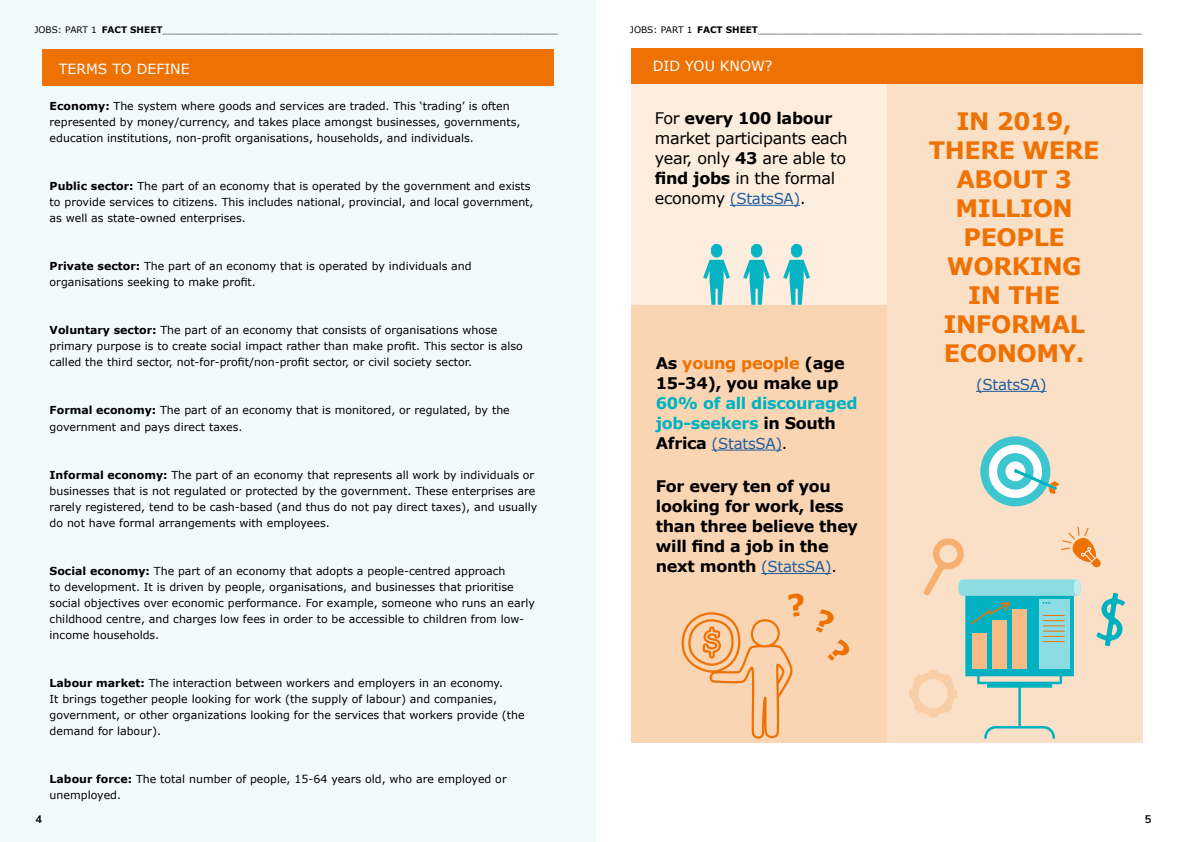
<style>
.page{position:relative;width:1191px;height:842px;background:#fff}
.page>*{position:absolute;margin:0;border:0;box-sizing:border-box;transform-origin:0 0}
.t1{font:700 24px/29px "Verdana";letter-spacing:-.02em;color:#ee7203;text-align:center}
.t2{font:700 16px/20px "Verdana";letter-spacing:-.02em;color:#000}
.t3{font:16px/20px "Verdana";letter-spacing:-.02em;color:#000}
.t4{font:700 16px/20px "Verdana";letter-spacing:-.02em;color:#00b2c1}
.t5{font:15px "Verdana";letter-spacing:-.02em;color:#215e9e}
.t6{font:14px "Verdana";color:#fff}
.t7{font:11px/16px "Verdana";color:#000}
.t8{font:700 11px "Muli";color:#000}
.t9{font:9px "Verdana";color:#000}
.s1{font-weight:700}
.s2{font-size:16px;color:#000}
.s3{color:#000}
.s4{color:#ee7203}
.s5{font-weight:700;font-size:16px;color:#000}
.s6{font-weight:400;font-size:15px;color:#215e9e}
.s7{font-weight:400;font-size:15px}
</style>
<div class="page">
<div style="left:0;top:0;width:595px;height:842px;background:#f2fbfc"></div>
<div style="left:42px;top:50px;width:511px;height:36px;background:#ee7203"></div>
<div style="left:631px;top:305px;width:256px;height:438px;background:#fad5b4"></div>
<div style="left:631px;top:48px;width:512px;height:37px;background:#ee7203"></div>
<div style="left:631px;top:85px;width:256px;height:220px;background:#fdedde"></div>
<hr style="left:730px;top:205px;width:70px;height:1px;background:#215e9e">
<div style="left:887px;top:85px;width:256px;height:658px;background:#fbe0c8"></div>
<div style="left:711px;top:244px;width:11px;height:13px;background:#08b4c3;border-radius:6px"></div>
<svg style="left:703px;top:260px;width:27px;height:45px"></svg>
<div style="left:751px;top:244px;width:11px;height:13px;background:#08b4c3;border-radius:6px"></div>
<svg style="left:743px;top:260px;width:27px;height:45px"></svg>
<div style="left:791px;top:244px;width:11px;height:13px;background:#08b4c3;border-radius:6px"></div>
<svg style="left:783px;top:260px;width:27px;height:45px"></svg>
<hr style="left:711px;top:450px;width:71px;height:1px;background:#215e9e">
<hr style="left:761px;top:573px;width:70px;height:1px;background:#215e9e">
<div style="left:980px;top:436px;width:70px;height:70px;background:#3dc5d0;border-radius:50%"></div>
<div style="left:988px;top:445px;width:54px;height:53px;background:#fff;border-radius:50%"></div>
<div style="left:997px;top:453px;width:36px;height:37px;background:#3dc5d0;border-radius:50%"></div>
<div style="left:1005px;top:461px;width:20px;height:20px;background:#fff;border-radius:50%"></div>
<svg style="left:1014px;top:469px;width:45px;height:25px"></svg>
<svg style="left:909px;top:527px;width:216px;height:212px"></svg>
<hr style="left:976px;top:391px;width:70px;height:1px;background:#215e9e">
<svg style="left:681px;top:612px;width:112px;height:127px"></svg>
<p class="t9" style="left:34px;top:24px;width:525px">JOBS: PART 1 <span class="s1">FACT SHEET</span>_____________________________________________________________________</p>
<p class="t9" style="left:630px;top:24px;width:513px">JOBS: PART 1 <span class="s1">FACT SHEET</span>___________________________________________________________________</p>
<p class="t6" style="left:59px;top:60px;width:132px">TERMS TO DEFINE</p>
<p class="t7" style="left:50px;top:99px;width:472px"><span class="s1">Economy:</span> The system where goods and services are traded. This ‘trading’ is often represented by money/currency, and takes place amongst businesses, governments, education institutions, non-profit organisations, households, and individuals.</p>
<p class="t7" style="left:50px;top:179px;width:485px"><span class="s1">Public sector:</span> The part of an economy that is operated by the government and exists to provide services to citizens. This includes national, provincial, and local government, as well as state-owned enterprises.</p>
<p class="t7" style="left:50px;top:259px;width:423px"><span class="s1">Private sector:</span> The part of an economy that is operated by individuals and organisations seeking to make profit.</p>
<p class="t7" style="left:50px;top:323px;width:475px"><span class="s1">Voluntary sector:</span> The part of an economy that consists of organisations whose primary purpose is to create social impact rather than make profit. This sector is also called the third sector, not-for-profit/non-profit sector, or civil society sector.</p>
<p class="t7" style="left:50px;top:403px;width:462px"><span class="s1">Formal economy:</span> The part of an economy that is monitored, or regulated, by the government and pays direct taxes.</p>
<p class="t7" style="left:50px;top:467px;width:489px"><span class="s1">Informal economy:</span> The part of an economy that represents all work by individuals or businesses that is not regulated or protected by the government. These enterprises are rarely registered, tend to be cash-based (and thus do not pay direct taxes), and usually do not have formal arrangements with employees.</p>
<p class="t7" style="left:50px;top:563px;width:487px"><span class="s1">Social economy:</span> The part of an economy that adopts a people-centred approach<br>to development. It is driven by people, organisations, and businesses that prioritise social objectives over economic performance. For example, someone who runs an early childhood centre, and charges low fees in order to be accessible to children from low&shy;income households.</p>
<p class="t7" style="left:50px;top:675px;width:476px"><span class="s1">Labour market:</span> The interaction between workers and employers in an economy.<br>It brings together people looking for work (the supply of labour) and companies, government, or other organizations looking for the services that workers provide (the demand for labour).</p>
<p class="t7" style="left:50px;top:771px;width:458px"><span class="s1">Labour force:</span> The total number of people, 15-64 years old, who are employed or unemployed.</p>
<p class="t6" style="left:653px;top:57px;width:121px">DID YOU KNOW?</p>
<h2 class="t3" style="left:655px;top:108px;width:194px">For <span class="s1">every 100 labour </span>market participants each year, only <span class="s1">43</span> are able to <span class="s1">find jobs</span> in the formal</h2>
<h3 class="t5" style="left:655px;top:189px;width:152px"><span class="s2">economy</span> (StatsSA)<span class="s3">.</span></h3>
<h2 class="t2" style="left:656px;top:353px;width:190px">As <span class="s4">young people</span> (age<br>15-34), you make up</h2>
<h2 class="t4" style="left:656px;top:393px;width:203px">60% of all discouraged job-seekers <span class="s3">in South</span></h2>
<h3 class="t5" style="left:656px;top:434px;width:133px"><span class="s5">Africa</span> (StatsSA)<span class="s3">.</span></h3>
<h2 class="t2" style="left:656px;top:476px;width:204px">For every ten of you looking for work, less than three believe they will find a job in the next month <span class="s6">(StatsSA)</span><span class="s7">.</span></h2>
<h1 class="t1" style="left:929px;top:107px;width:172px">IN 2019,<br>THERE WERE<br>ABOUT 3<br>MILLION<br>PEOPLE<br>WORKING<br>IN THE<br>INFORMAL<br>ECONOMY.</h1>
<h3 class="t5" style="left:976px;top:375px;width:72px">(StatsSA)</h3>
<p class="t8" style="left:35px;top:810px;width:8px">4</p>
<p class="t8" style="left:1144px;top:810px;width:8px">5</p>
</div>
